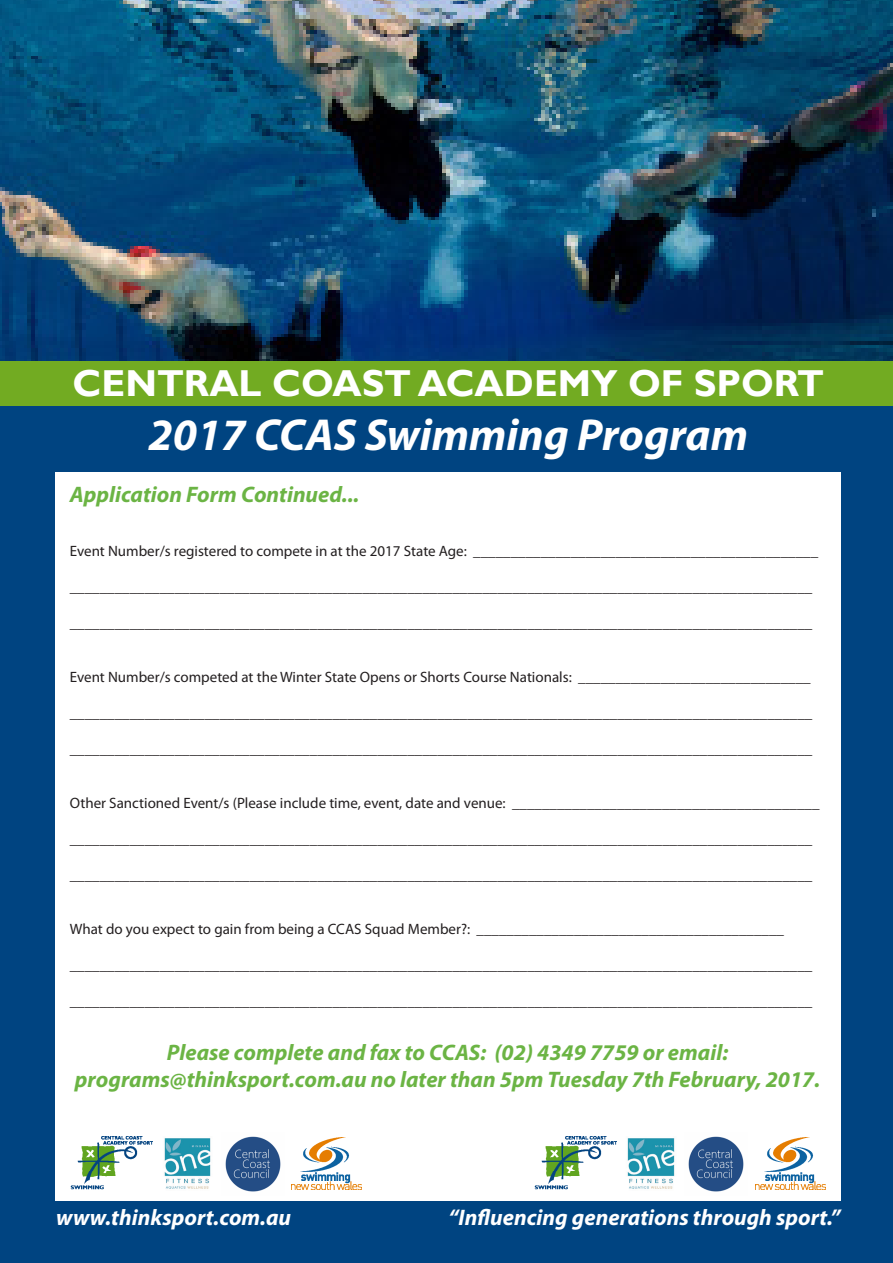
<style>
.page{position:relative;width:893px;height:1263px;background:#fff}
.page>*{position:absolute;margin:0;border:0;box-sizing:border-box;transform-origin:0 0}
.t1{font:italic 700 45px "Myriad Pro";color:#fff}
.t2{font:700 37.5px "Gill Sans";color:#fff}
.t3{font:italic 700 22.5px "Myriad Pro";color:#6bb444}
.t4{font:italic 700 22.5px "Myriad Pro";color:#fff}
.t5{font:15px "Myriad Pro";color:#231f20}
</style>
<div class="page">
<img style="left:0;top:0;width:893px;height:361px">
<div style="left:0;top:373px;width:893px;height:890px;background:#004481"></div>
<div style="left:55px;top:472px;width:786px;height:728px;background:#fff"></div>
<div style="left:0;top:361px;width:893px;height:45px;background:#72ab22"></div>
<img style="left:164px;top:1138px;width:47px;height:51px">
<img style="left:292px;top:1137px;width:70px;height:53px">
<img style="left:70px;top:1136px;width:82px;height:54px">
<img style="left:627px;top:1138px;width:48px;height:51px">
<img style="left:755px;top:1137px;width:70px;height:53px">
<img style="left:534px;top:1136px;width:82px;height:54px">
<img style="left:225px;top:1136px;width:56px;height:56px">
<img style="left:688px;top:1136px;width:56px;height:56px">
<p class="t2" style="left:73px;top:361px;width:753px">CENTRAL COAST ACADEMY OF SPORT</p>
<p class="t1" style="left:148px;top:406px;width:601px">2017 CCAS Swimming Program</p>
<p class="t3" style="left:70px;top:479px;width:291px">Application Form Continued...</p>
<p class="t5" style="left:70px;top:541px;width:750px">Event Number/s registered to compete in at the 2017 State Age: ______________________________________________</p>
<p class="t5" style="left:70px;top:577px;width:744px">___________________________________________________________________________________________________</p>
<p class="t5" style="left:70px;top:613px;width:744px">___________________________________________________________________________________________________</p>
<p class="t5" style="left:70px;top:667px;width:742px">Event Number/s competed at the Winter State Opens or Shorts Course Nationals: _______________________________</p>
<p class="t5" style="left:70px;top:703px;width:744px">___________________________________________________________________________________________________</p>
<p class="t5" style="left:70px;top:739px;width:744px">___________________________________________________________________________________________________</p>
<p class="t5" style="left:70px;top:793px;width:751px">Other Sanctioned Event/s (Please include time, event, date and venue: _________________________________________</p>
<p class="t5" style="left:70px;top:829px;width:744px">___________________________________________________________________________________________________</p>
<p class="t5" style="left:70px;top:865px;width:744px">___________________________________________________________________________________________________</p>
<p class="t5" style="left:70px;top:919px;width:716px">What do you expect to gain from being a CCAS Squad Member?: _________________________________________</p>
<p class="t5" style="left:70px;top:955px;width:744px">___________________________________________________________________________________________________</p>
<p class="t5" style="left:70px;top:991px;width:744px">___________________________________________________________________________________________________</p>
<p class="t3" style="left:167px;top:1037px;width:563px">Please complete and fax to CCAS: (02) 4349 7759 or email:</p>
<p class="t3" style="left:75px;top:1064px;width:747px">programs@thinksport.com.au no later than 5pm Tuesday 7th February, 2017.</p>
<p class="t4" style="left:56px;top:1203px;width:237px">www.thinksport.com.au</p>
<p class="t4" style="left:449px;top:1203px;width:393px">“Influencing generations through sport.”</p>
</div>
